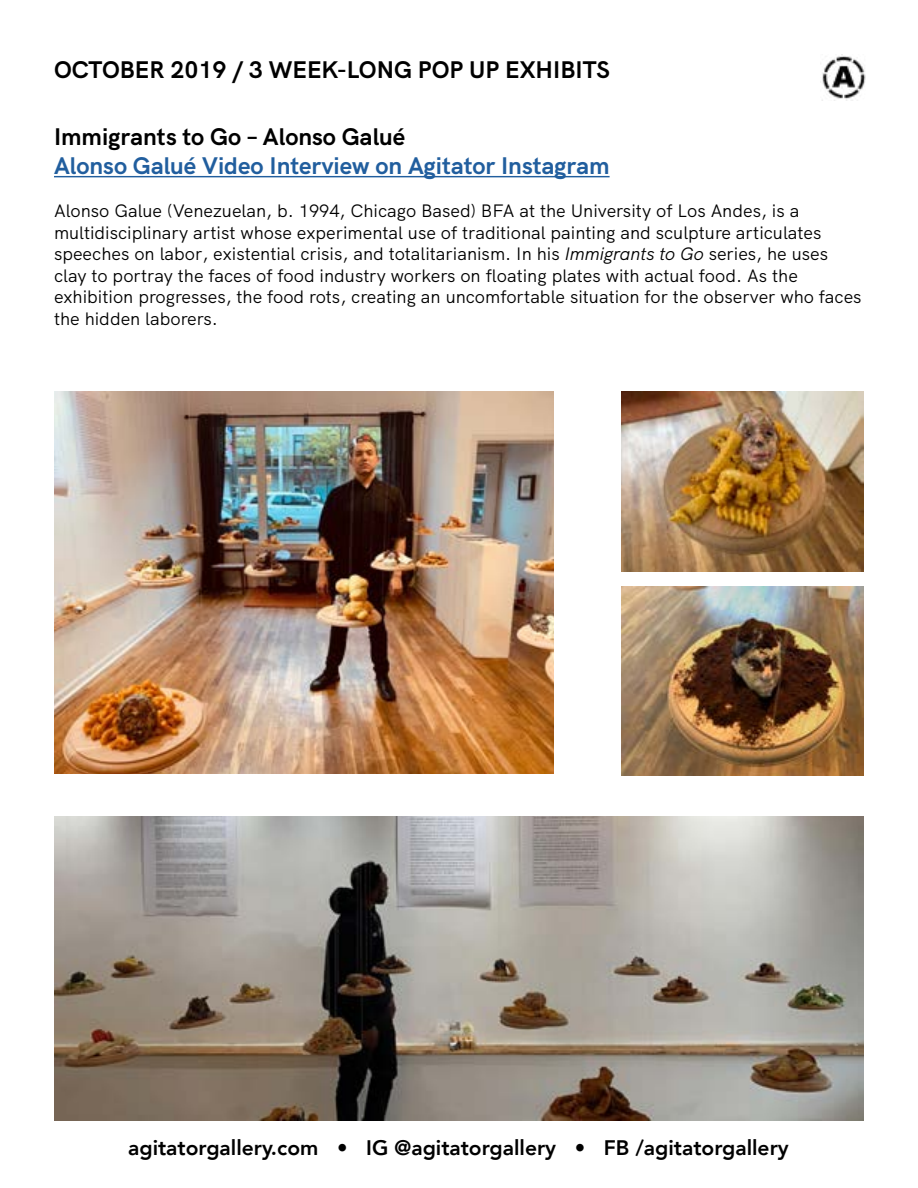
<style>
.page{position:relative;width:918px;height:1188px;background:#fff}
.page>*{position:absolute;margin:0;border:0;box-sizing:border-box;transform-origin:0 0}
.t1{font:700 24px "HK Grotesk";color:#000}
.t2{font:700 24px "HK Grotesk";color:#215e9e}
.t3{font:800 21px "Avenir";color:#000}
.t4{font:18px/21.6px "HK Grotesk";color:#000}
.s1{font-style:italic}
</style>
<div class="page">
<img style="left:820px;top:54px;width:45px;height:46px">
<hr style="left:54px;top:176px;width:556px;height:1px;background:#215e9e">
<img style="left:54px;top:392px;width:500px;height:381px">
<img style="left:621px;top:392px;width:243px;height:180px">
<img style="left:621px;top:586px;width:243px;height:190px">
<img style="left:54px;top:816px;width:810px;height:304px">
<h1 class="t1" style="left:54px;top:51px;width:557px">OCTOBER 2019 / 3 WEEK-LONG POP UP EXHIBITS</h1>
<h1 class="t1" style="left:54px;top:118px;width:353px">Immigrants to Go – Alonso Galué</h1>
<h1 class="t2" style="left:54px;top:147px;width:557px">Alonso Galué Video Interview on Agitator Instagram</h1>
<p class="t4" style="left:54px;top:198px;width:809px">Alonso Galue (Venezuelan, b. 1994, Chicago Based) BFA at the University of Los Andes, is a multidisciplinary artist whose experimental use of traditional painting and sculpture articulates speeches on labor, existential crisis, and totalitarianism. In his <span class="s1">Immigrants to Go</span> series, he uses clay to portray the faces of food industry workers on floating plates with actual food. As the exhibition progresses, the food rots, creating an uncomfortable situation for the observer who faces the hidden laborers.</p>
<p class="t3" style="left:128px;top:1131px;width:662px">agitatorgallery.com • IG @agitatorgallery • FB /agitatorgallery</p>
</div>
